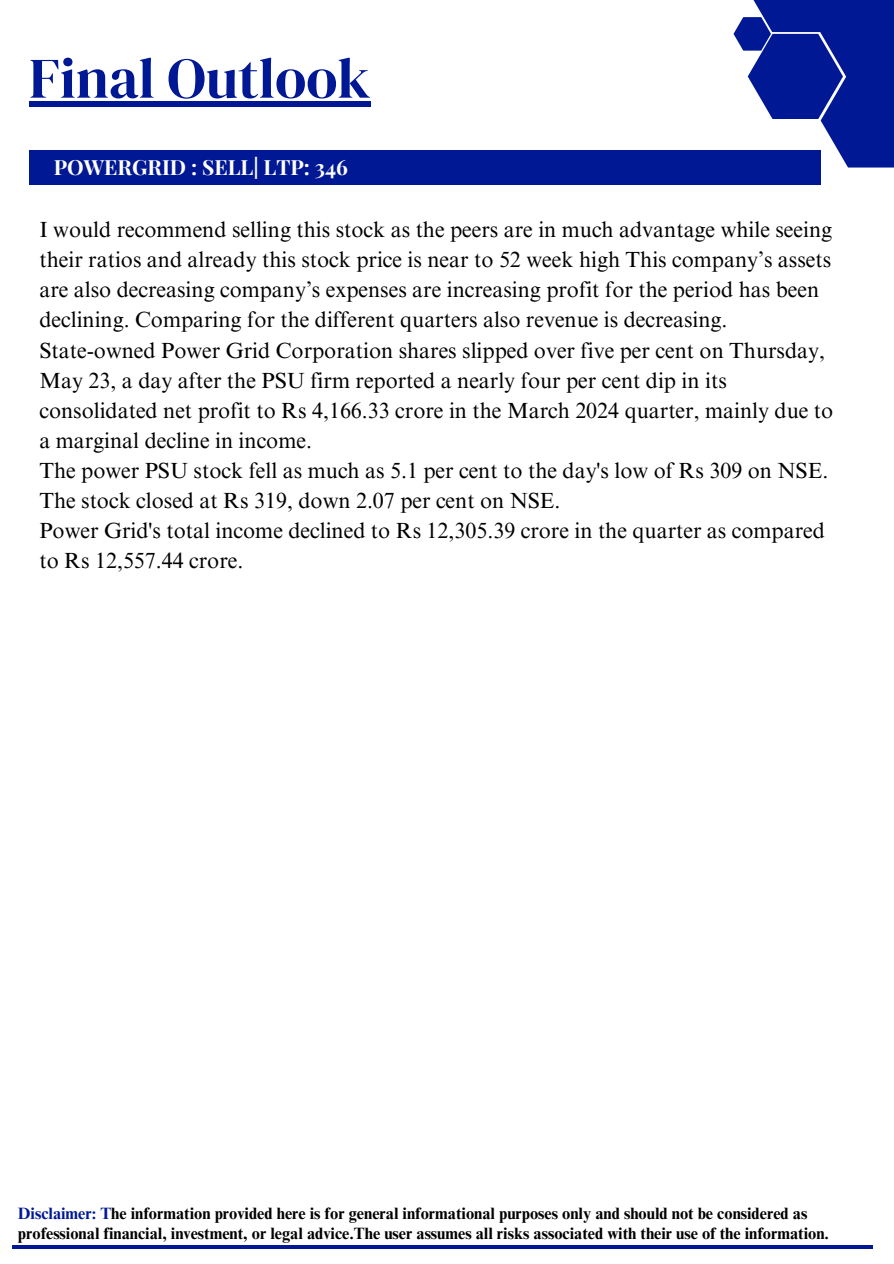
<style>
.page{position:relative;width:894px;height:1264px;background:#fff}
.page>*{position:absolute;margin:0;border:0;box-sizing:border-box;transform-origin:0 0}
.t1{font:57.15px "DM Serif Display";color:#001894}
.t2{font:21.9px/30.2px "Times NRMT Pro";color:#000}
.t3{font:700 21px "Playfair Display";color:#fff}
.t4{font:700 16.35px/19.6px "Times NRMT Pro";color:#000}
.s1{color:#001894}
</style>
<div class="page">
<div style="left:801px;top:0;width:92px;height:113px;background:#001894"></div>
<svg style="left:733px;top:17px;width:160px;height:150px"></svg>
<div style="left:744px;top:0;width:114px;height:32px;background:#001894"></div>
<div style="left:29px;top:150px;width:791px;height:35px;background:#001894"></div>
<hr style="left:13px;top:1245px;width:859px;height:4px;background:#001894">
<div style="left:29px;top:101px;width:341px;height:6px;background:#001894"></div>
<p class="t1" style="left:29px;top:38px;width:343px">Final Outlook</p>
<h2 class="t3" style="left:54px;top:153px;width:296px">POWERGRID : SELL| LTP: 346</h2>
<h3 class="t2" style="left:39px;top:217px;width:795px">I would recommend selling this stock as the peers are in much advantage while seeing their ratios and already this stock price is near to 52 week high This company’s assets are also decreasing company’s expenses are increasing profit for the period has been declining. Comparing for the different quarters also revenue is decreasing.<br>State-owned Power Grid Corporation shares slipped over five per cent on Thursday, May 23, a day after the PSU firm reported a nearly four per cent dip in its consolidated net profit to Rs 4,166.33 crore in the March 2024 quarter, mainly due to a marginal decline in income.<br>The power PSU stock fell as much as 5.1 per cent to the day's low of Rs 309 on NSE.<br>The stock closed at Rs 319, down 2.07 per cent on NSE.<br>Power Grid's total income declined to Rs 12,305.39 crore in the quarter as compared to Rs 12,557.44 crore.</h3>
<h1 class="t4" style="left:18px;top:1205px;width:812px"><span class="s1">Disclaimer: T</span>he information provided here is for general informational purposes only and should not be considered as professional financial, investment, or legal advice.The user assumes all risks associated with their use of the information.</h1>
</div>
